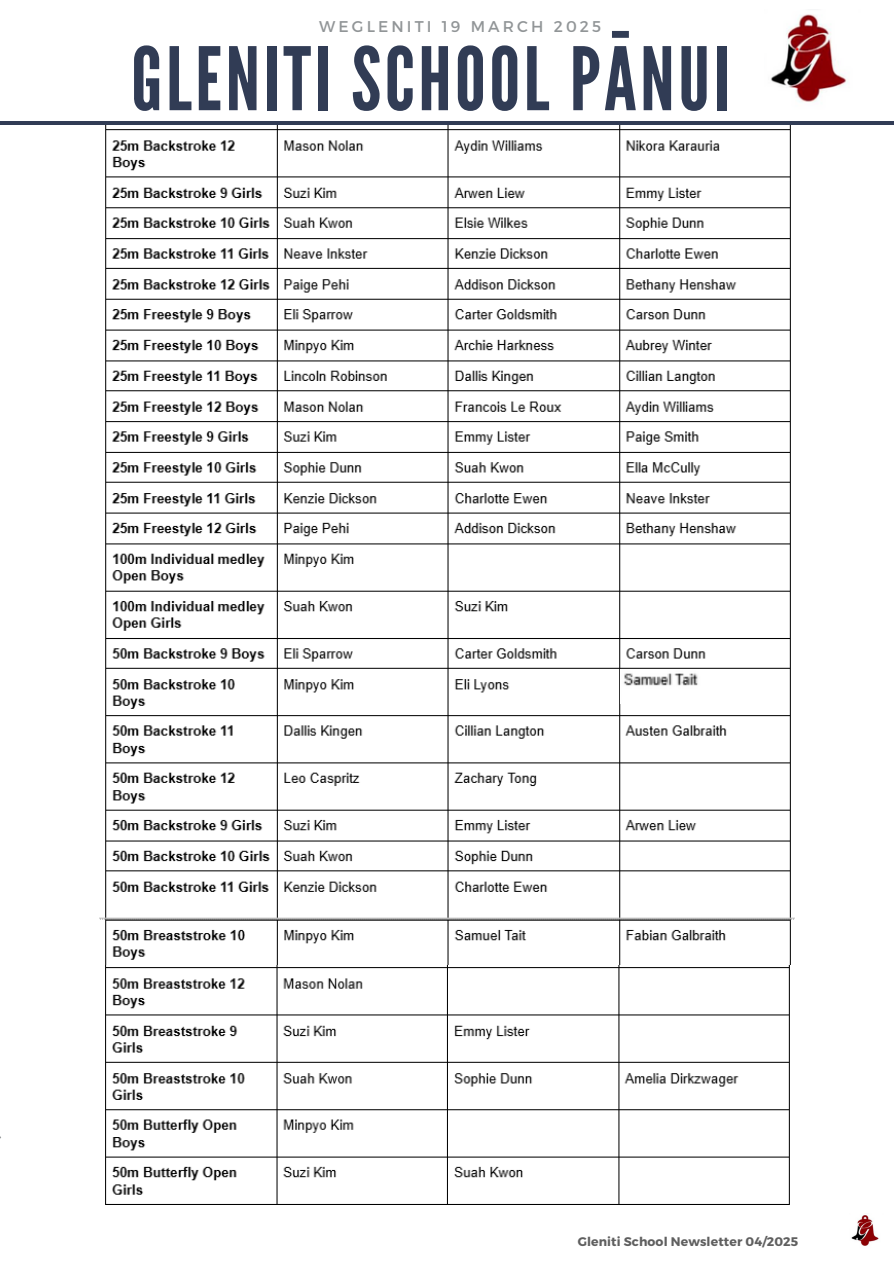
<style>
.page{position:relative;width:894px;height:1264px;background:#fff}
.page>*{position:absolute;margin:0;border:0;box-sizing:border-box;transform-origin:0 0}
.t1{font:87.15px "League Gothic";letter-spacing:.04em;color:#313c55}
.t2{font:15.6px "Montserrat";letter-spacing:.2em;color:#919597}
.t3{font:700 12.45px "Montserrat";letter-spacing:.01em;color:#5f5f5f}
</style>
<div class="page">
<hr style="left:0;top:122px;width:893px;height:3px;background:#313c55">
<img style="left:771px;top:14px;width:77px;height:88px">
<img style="left:851px;top:1215px;width:28px;height:31px">
<img style="left:99px;top:125px;width:695px;height:840px">
<img style="left:105px;top:965px;width:685px;height:239px">
<img style="left:620px;top:669px;width:110px;height:34px">
<h1 class="t2" style="left:319px;top:16px;width:283px">WEGLENITI 19 MARCH 2025</h1>
<h2 class="t1" style="left:131px;top:29px;width:600px">GLENITI SCHOOL PĀNUI</h2>
<p class="t3" style="left:577px;top:1233px;width:222px">Gleniti School Newsletter 04/2025</p>
</div>
